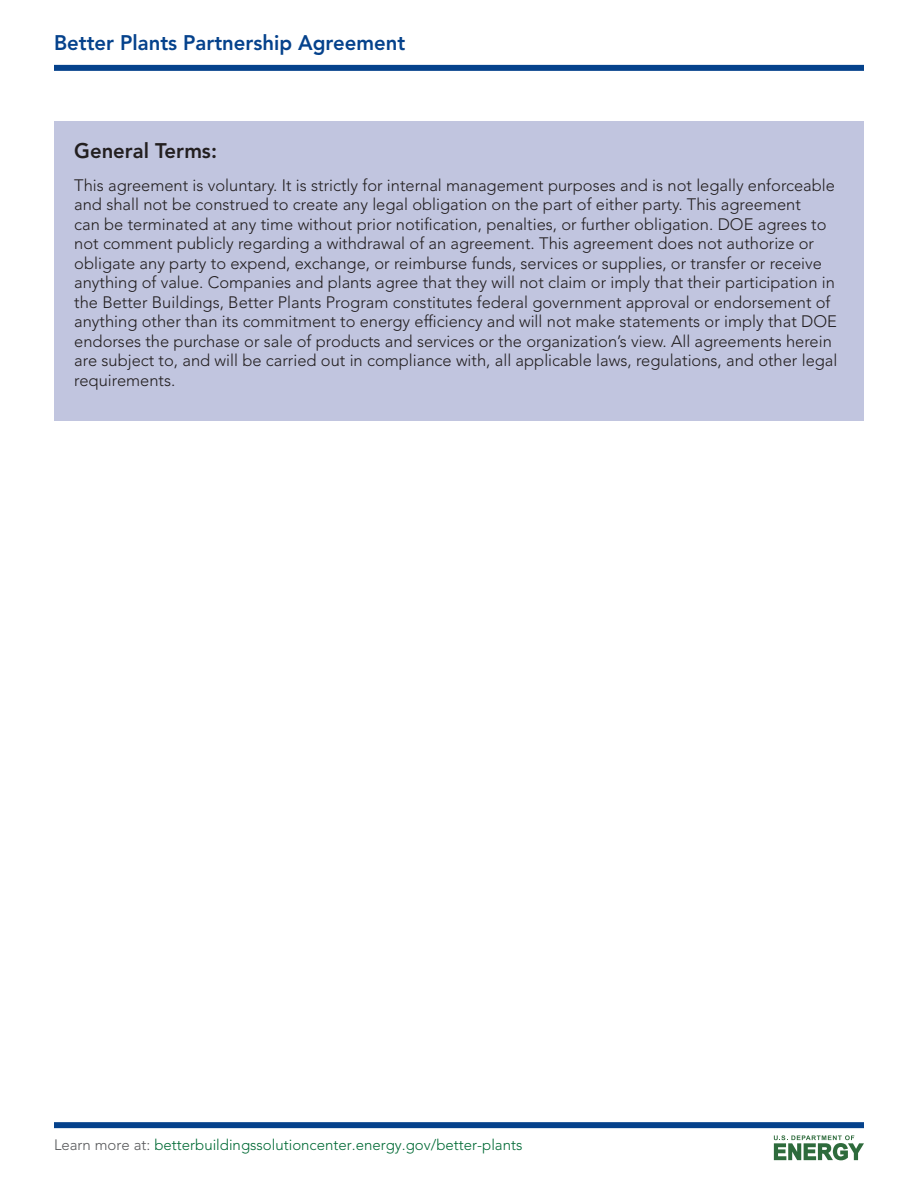
<style>
.page{position:relative;width:918px;height:1188px;background:#fff}
.page>*{position:absolute;margin:0;border:0;box-sizing:border-box;transform-origin:0 0}
.t1{font:800 21px "Avenir LT Std";color:#05428c}
._2nd_Pg_Header_1{font:800 21px "Avenir LT Std";color:#231f20}
.Body_Text{font:300 16.5px/19.5px "Avenir LT Std";color:#231f20}
.t2{font:300 15px "Avenir LT Std";color:#006a35}
.s1{color:#57585a}
</style>
<div class="page">
<div style="left:54px;top:1122px;width:810px;height:6px;background:#05428c"></div>
<svg style="left:774px;top:1135px;width:90px;height:25px"></svg>
<div style="left:54px;top:65px;width:810px;height:6px;background:#05428c"></div>
<div style="left:54px;top:122px;width:810px;height:299px;background:#c1c5df"></div>
<p class="t1" style="left:54px;top:30px;width:353px">Better Plants Partnership Agreement</p>
<p class="_2nd_Pg_Header_1" style="left:74px;top:138px;width:144px">General Terms:</p>
<p class="Body_Text" style="left:74px;top:175px;width:765px">This agreement is voluntary. It is strictly for internal management purposes and is not legally enforceable and shall not be construed to create any legal obligation on the part of either party. This agreement<br>can be terminated at any time without prior notification, penalties, or further obligation. DOE agrees to not comment publicly regarding a withdrawal of an agreement. This agreement does not authorize or obligate any party to expend, exchange, or reimburse funds, services or supplies, or transfer or receive anything of value. Companies and plants agree that they will not claim or imply that their participation in the Better Buildings, Better Plants Program constitutes federal government approval or endorsement of anything other than its commitment to energy efficiency and will not make statements or imply that DOE endorses the purchase or sale of products and services or the organization’s view. All agreements herein are subject to, and will be carried out in compliance with, all applicable laws, regulations, and other legal requirements.</p>
<p class="t2" style="left:54px;top:1136px;width:470px"><span class="s1">Learn more at:</span> betterbuildingssolutioncenter.energy.gov/better-plants</p>
</div>
